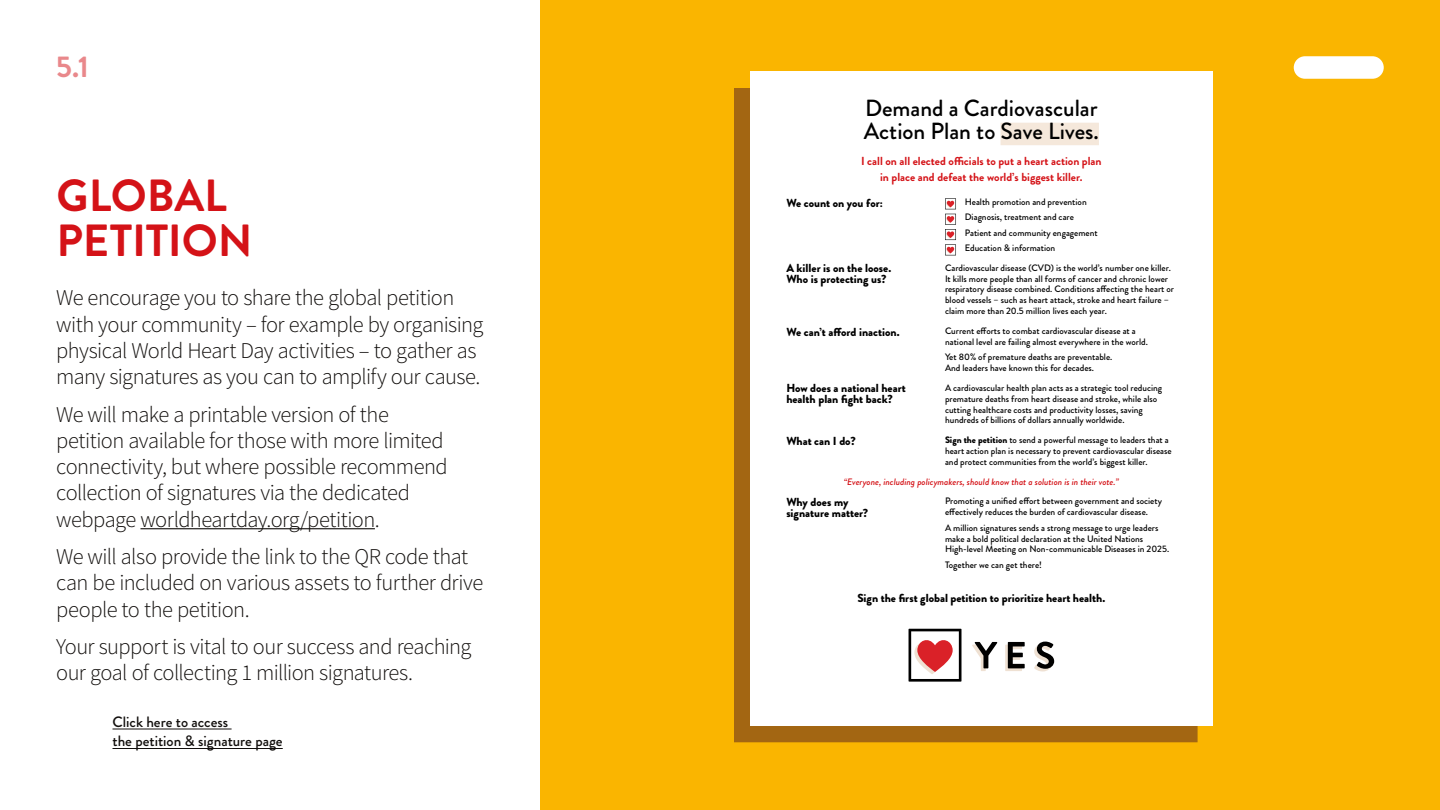
<style>
.page{position:relative;width:1440px;height:810px;background:#fff}
.page>*{position:absolute;margin:0;border:0;box-sizing:border-box;transform-origin:0 0}
.t1{font:700 45px/45px "Brandon Grotesque";letter-spacing:-.005em;color:#d41217}
.t2{font:700 30px "Brandon Grotesque";color:#e9888b}
.t3{font:500 23.33px/23.3px "Brandon Grotesque";color:#000}
.t4{font:300 22.5px/26.2px "Source Sans Pro";letter-spacing:-.025em;color:#120f0d}
.t5{font:500 15px/19.5px "Brandon Grotesque";color:#120f0d}
.t6{font:900 11.62px/10.9px "Brandon Grotesque";color:#000}
.t7{font:700 11.62px/15.5px "Brandon Grotesque";color:#d41217;text-align:center}
.t8{font:500 9.3px/10.9px "Brandon Grotesque";color:#000}
.t9{font:italic 500 9.3px "Brandon Grotesque";color:#d41217}
.s1{font-weight:900}
</style>
<div class="page">
<div style="left:540px;top:0;width:900px;height:810px;background:#fab500"></div>
<div style="left:734px;top:88px;width:463px;height:654px;background:#a36612"></div>
<div style="left:750px;top:72px;width:463px;height:654px;background:#fff"></div>
<div style="left:1001px;top:123px;width:98px;height:22px;background:#f5e8db"></div>
<svg style="left:945px;top:198px;width:11px;height:57px"></svg>
<svg style="left:909px;top:629px;width:145px;height:53px"></svg>
<hr style="left:140px;top:528px;width:235px;height:1px;background:#120f0d">
<hr style="left:112px;top:729px;width:120px;height:1px;background:#120f0d">
<hr style="left:112px;top:748px;width:171px;height:1px;background:#120f0d">
<div style="left:1294px;top:56px;width:90px;height:23px;background:#fff;border-radius:11px"></div>
<h2 class="t2" style="left:56px;top:46px;width:34px">5.1</h2>
<h1 class="t1" style="left:57px;top:174px;width:198px">GLOBAL<br>PETITION</h1>
<h3 class="t4" style="left:56px;top:285px;width:429px">We encourage you to share the global petition with your community – for example by organising physical World Heart Day activities – to gather as many signatures as you can to amplify our cause.</h3>
<h3 class="t4" style="left:56px;top:401px;width:393px">We will make a printable version of the petition available for those with more limited connectivity, but where possible recommend collection of signatures via the dedicated webpage worldheartday.org/petition.</h3>
<h3 class="t4" style="left:56px;top:544px;width:429px">We will also provide the link to the QR code that can be included on various assets to further drive people to the petition.</h3>
<h3 class="t4" style="left:56px;top:634px;width:417px">Your support is vital to our success and reaching our goal of collecting 1 million signatures.</h3>
<h3 class="t5" style="left:112px;top:712px;width:172px">Click here to access<br>the petition &amp; signature page</h3>
<h3 class="t3" style="left:864px;top:97px;width:237px">Demand a Cardiovascular<br>Action Plan to Save Lives.</h3>
<p class="t7" style="left:861px;top:154px;width:242px">I call on all elected officials to put a heart action plan in place and defeat the world’s biggest killer.</p>
<p class="t6" style="left:786px;top:197px;width:98px">We count on you for:</p>
<p class="t8" style="left:965px;top:194px;width:134px;line-height:15.4px">Health promotion and prevention<br>Diagnosis, treatment and care<br>Patient and community engagement<br>Education &amp; information</p>
<p class="t6" style="left:786px;top:263px;width:106px">A killer is on the loose.<br>Who is protecting us?</p>
<p class="t8" style="left:945px;top:262px;width:231px">Cardiovascular disease (CVD) is the world’s number one killer.<br>It kills more people than all forms of cancer and chronic lower respiratory disease combined. Conditions affecting the heart or blood vessels – such as heart attack, stroke and heart failure – claim more than 20.5 million lives each year.</p>
<p class="t6" style="left:786px;top:326px;width:115px">We can’t afford inaction.</p>
<p class="t8" style="left:945px;top:325px;width:204px">Current efforts to combat cardiovascular disease at a national level are failing almost everywhere in the world.</p>
<p class="t8" style="left:945px;top:352px;width:169px">Yet 80% of premature deaths are preventable.<br>And leaders have known this for decades.</p>
<p class="t6" style="left:786px;top:383px;width:121px">How does a national heart health plan fight back?</p>
<p class="t8" style="left:945px;top:382px;width:219px">A cardiovascular health plan acts as a strategic tool reducing premature deaths from heart disease and stroke, while also cutting healthcare costs and productivity losses, saving hundreds of billions of dollars annually worldwide.</p>
<p class="t6" style="left:786px;top:436px;width:71px">What can I do?</p>
<p class="t8" style="left:945px;top:435px;width:228px"><span class="s1">Sign the petition</span> to send a powerful message to leaders that a heart action plan is necessary to prevent cardiovascular disease and protect communities from the world’s biggest killer.</p>
<p class="t9" style="left:844px;top:475px;width:277px">“Everyone, including policymakers, should know that a solution is in their vote.”</p>
<p class="t6" style="left:786px;top:497px;width:83px">Why does my signature matter?</p>
<p class="t8" style="left:945px;top:496px;width:219px">Promoting a unified effort between government and society effectively reduces the burden of cardiovascular disease.</p>
<p class="t8" style="left:945px;top:522px;width:226px">A million signatures sends a strong message to urge leaders make a bold political declaration at the United Nations<br>High-level Meeting on Non-communicable Diseases in 2025.</p>
<p class="t8" style="left:945px;top:559px;width:98px">Together we can get there!</p>
<p class="t6" style="left:857px;top:593px;width:249px">Sign the first global petition to prioritize heart health.</p>
</div>
